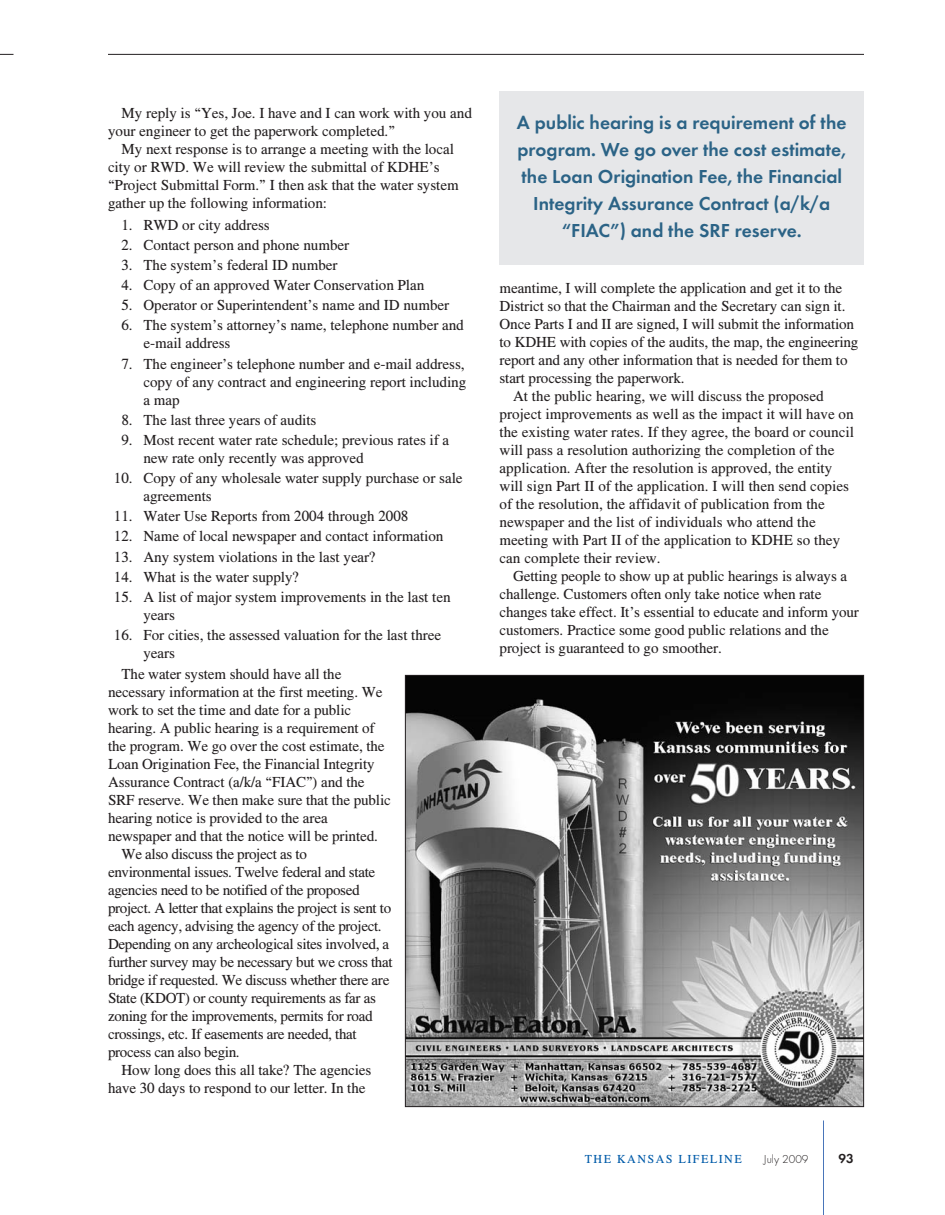
<style>
.page{position:relative;width:945px;height:1215px;background:#fff}
.page>*{position:absolute;margin:0;border:0;box-sizing:border-box;transform-origin:0 0}
.t1{font:600 19.5px/27px "Futura T";color:#2b6386;text-align:center}
.t2{font:15px/18px "Times CSATT";color:#231f20}
.t3{font:15px "Times CSATT";letter-spacing:-.02em;color:#231f20}
.t4{font:600 13.5px "Futura T";color:#231f20}
.t5{font:12px "Times CSATT";letter-spacing:.125em;color:#015ba9}
.t6{font:300 12px "Futura T";color:#231f20}
</style>
<div class="page">
<hr style="left:823px;top:1120px;width:1px;height:95px;background:#4975b9">
<hr style="left:108px;top:54px;width:756px;height:1px;background:#231f20">
<svg style="left:0;top:54px;width:14px;height:1px"></svg>
<div style="left:500px;top:91px;width:364px;height:174px;background:#e6e7e9"></div>
<img style="left:407px;top:677px;width:455px;height:428px">
<p class="t2" style="left:108px;top:106px;width:365px;text-indent:14px">My reply is “Yes, Joe. I have and I can work with you and your engineer to get the paperwork completed.”</p>
<p class="t2" style="left:108px;top:142px;width:352px;text-indent:14px">My next response is to arrange a meeting with the local city or RWD. We will review the submittal of KDHE’s “Project Submittal Form.” I then ask that the water system gather up the following information:</p>
<p class="t2" style="left:121px;top:217px;width:150px">1. RWD or city address</p>
<p class="t2" style="left:121px;top:237px;width:229px">2. Contact person and phone number</p>
<p class="t2" style="left:121px;top:257px;width:218px">3. The system’s federal ID number</p>
<p class="t2" style="left:121px;top:278px;width:304px">4. Copy of an approved Water Conservation Plan</p>
<p class="t2" style="left:121px;top:298px;width:329px">5. Operator or Superintendent’s name and ID number</p>
<p class="t2" style="left:143px;top:318px;width:322px;text-indent:-22px">6. The system’s attorney’s name, telephone number and e-mail address</p>
<p class="t2" style="left:143px;top:356px;width:324px;text-align:justify;text-indent:-22px">7. The engineer’s telephone number and e-mail address, copy of any contract and engineering report including a map</p>
<p class="t2" style="left:121px;top:412px;width:196px">8. The last three years of audits</p>
<p class="t2" style="left:143px;top:432px;width:307px;text-indent:-22px">9. Most recent water rate schedule; previous rates if a new rate only recently was approved</p>
<p class="t2" style="left:143px;top:471px;width:321px;text-indent:-29px">10. Copy of any wholesale water supply purchase or sale agreements</p>
<p class="t2" style="left:114px;top:509px;width:296px">11. Water Use Reports from 2004 through 2008</p>
<p class="t2" style="left:114px;top:529px;width:331px">12. Name of local newspaper and contact information</p>
<p class="t2" style="left:114px;top:549px;width:264px">13. Any system violations in the last year?</p>
<p class="t2" style="left:114px;top:569px;width:187px">14. What is the water supply?</p>
<p class="t2" style="left:143px;top:589px;width:309px;text-indent:-29px">15. A list of major system improvements in the last ten years</p>
<p class="t2" style="left:143px;top:627px;width:299px;text-indent:-29px">16. For cities, the assessed valuation for the last three years</p>
<p class="t2" style="left:122px;top:667px;width:221px">The water system should have all the</p>
<p class="t2" style="left:108px;top:685px;width:276px">necessary information at the first meeting. We</p>
<p class="t2" style="left:108px;top:703px;width:245px">work to set the time and date for a public</p>
<p class="t2" style="left:108px;top:721px;width:268px">hearing. A public hearing is a requirement of</p>
<p class="t2" style="left:108px;top:739px;width:278px">the program. We go over the cost estimate, the</p>
<p class="t2" style="left:108px;top:757px;width:268px">Loan Origination Fee, the Financial Integrity</p>
<p class="t2" style="left:108px;top:775px;width:258px">Assurance Contract (a/k/a “FIAC”) and the</p>
<p class="t2" style="left:108px;top:793px;width:284px">SRF reserve. We then make sure that the public</p>
<p class="t2" style="left:108px;top:811px;width:221px">hearing notice is provided to the area</p>
<p class="t2" style="left:108px;top:829px;width:271px">newspaper and that the notice will be printed.</p>
<p class="t3" style="left:122px;top:849px;width:187px">We also discuss the project as to</p>
<p class="t3" style="left:108px;top:867px;width:269px">environmental issues. Twelve federal and state</p>
<p class="t3" style="left:108px;top:885px;width:253px">agencies need to be notified of the proposed</p>
<p class="t3" style="left:108px;top:903px;width:285px">project. A letter that explains the project is sent to</p>
<p class="t3" style="left:108px;top:921px;width:275px">each agency, advising the agency of the project.</p>
<p class="t3" style="left:108px;top:939px;width:283px">Depending on any archeological sites involved, a</p>
<p class="t3" style="left:108px;top:957px;width:286px">further survey may be necessary but we cross that</p>
<p class="t3" style="left:108px;top:975px;width:283px">bridge if requested. We discuss whether there are</p>
<p class="t3" style="left:108px;top:993px;width:269px">State (KDOT) or county requirements as far as</p>
<p class="t3" style="left:108px;top:1011px;width:266px">zoning for the improvements, permits for road</p>
<p class="t3" style="left:108px;top:1029px;width:250px">crossings, etc. If easements are needed, that</p>
<p class="t3" style="left:108px;top:1047px;width:133px">process can also begin.</p>
<p class="t2" style="left:122px;top:1063px;width:251px">How long does this all take? The agencies</p>
<p class="t2" style="left:108px;top:1081px;width:259px">have 30 days to respond to our letter. In the</p>
<h1 class="t1" style="left:517px;top:110px;width:331px">A public hearing is a requirement of the program. We go over the cost estimate, the Loan Origination Fee, the Financial Integrity Assurance Contract (a/k/a “FIAC”) and the SRF reserve.</h1>
<p class="t2" style="left:500px;top:281px;width:344px">meantime, I will complete the application and get it to the</p>
<p class="t2" style="left:500px;top:299px;width:347px">District so that the Chairman and the Secretary can sign it.</p>
<p class="t2" style="left:500px;top:317px;width:356px">Once Parts I and II are signed, I will submit the information</p>
<p class="t2" style="left:500px;top:335px;width:360px">to KDHE with copies of the audits, the map, the engineering</p>
<p class="t2" style="left:500px;top:353px;width:350px">report and any other information that is needed for them to</p>
<p class="t2" style="left:500px;top:371px;width:187px">start processing the paperwork.</p>
<p class="t2" style="left:513px;top:389px;width:312px">At the public hearing, we will discuss the proposed</p>
<p class="t2" style="left:500px;top:407px;width:356px">project improvements as well as the impact it will have on</p>
<p class="t2" style="left:500px;top:425px;width:356px">the existing water rates. If they agree, the board or council</p>
<p class="t2" style="left:500px;top:443px;width:336px">will pass a resolution authorizing the completion of the</p>
<p class="t2" style="left:500px;top:461px;width:334px">application. After the resolution is approved, the entity</p>
<p class="t2" style="left:500px;top:479px;width:351px">will sign Part II of the application. I will then send copies</p>
<p class="t2" style="left:500px;top:497px;width:327px">of the resolution, the affidavit of publication from the</p>
<p class="t2" style="left:500px;top:515px;width:318px">newspaper and the list of individuals who attend the</p>
<p class="t2" style="left:500px;top:533px;width:342px">meeting with Part II of the application to KDHE so they</p>
<p class="t2" style="left:500px;top:551px;width:162px">can complete their review.</p>
<p class="t2" style="left:513px;top:569px;width:336px">Getting people to show up at public hearings is always a</p>
<p class="t2" style="left:500px;top:587px;width:323px">challenge. Customers often only take notice when rate</p>
<p class="t2" style="left:500px;top:605px;width:361px">changes take effect. It’s essential to educate and inform your</p>
<p class="t2" style="left:500px;top:623px;width:331px">customers. Practice some good public relations and the</p>
<p class="t2" style="left:500px;top:641px;width:224px">project is guaranteed to go smoother.</p>
<p class="t5" style="left:585px;top:1155px;width:158px">THE KANSAS LIFELINE</p>
<p class="t6" style="left:764px;top:1155px;width:46px">July 2009</p>
<p class="t4" style="left:838px;top:1153px;width:17px">93</p>
</div>
